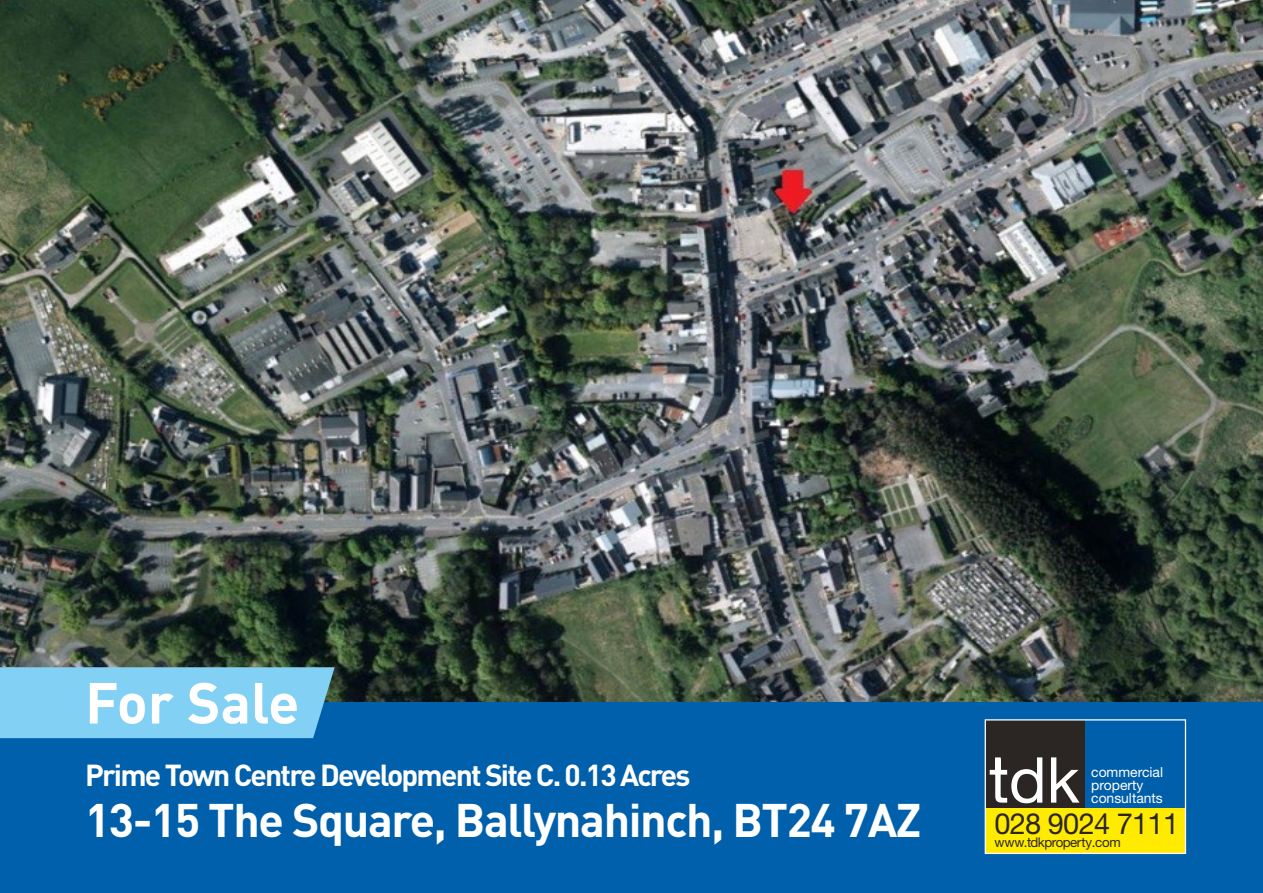
<style>
.page{position:relative;width:1263px;height:893px;background:#fff}
.page>*{position:absolute;margin:0;border:0;box-sizing:border-box;transform-origin:0 0}
.t1{font:700 57px "DIN Pro";color:#fff}
.t2{font:700 46.5px "DIN Pro";letter-spacing:-.03em;color:#fff}
.t3{font:700 30px "DIN Pro";letter-spacing:-.06em;color:#fff}
.t4{font:29.1px "Helvetica Neue";letter-spacing:-.025em;color:#2b2523}
.t5{font:13.8px/12.8px "Helvetica Neue";color:#fff}
.t6{font:13.35px "Helvetica Neue";letter-spacing:-.025em;color:#2b2523}
</style>
<div class="page">
<img style="left:0;top:0;width:1263px;height:703px">
<div style="left:0;top:703px;width:1263px;height:190px;background:#0060ab"></div>
<div style="left:0;top:667px;width:335px;height:71px;background:#83d0f5"></div>
<div style="left:985px;top:808px;width:200px;height:46px;background:#ffeb00"></div>
<div style="left:985px;top:720px;width:100px;height:88px;background:#2b2523"></div>
<svg style="left:990px;top:757px;width:52px;height:46px"></svg>
<svg style="left:1051px;top:757px;width:28px;height:46px"></svg>
<div style="left:985px;top:719px;width:201px;height:135px;border:1px solid #fff"></div>
<h1 class="t1" style="left:85px;top:664px;width:216px">For Sale</h1>
<p class="t3" style="left:85px;top:754px;width:607px">Prime Town Centre Development Site C. 0.13 Acres</p>
<h2 class="t2" style="left:85px;top:788px;width:838px">13-15 The Square, Ballynahinch, BT24 7AZ</h2>
<p class="t5" style="left:1091px;top:766px;width:73px">commercial property consultants</p>
<p class="t4" style="left:994px;top:806px;width:186px">028 9024 7111</p>
<p class="t6" style="left:994px;top:834px;width:128px">www.tdkproperty.com</p>
</div>
